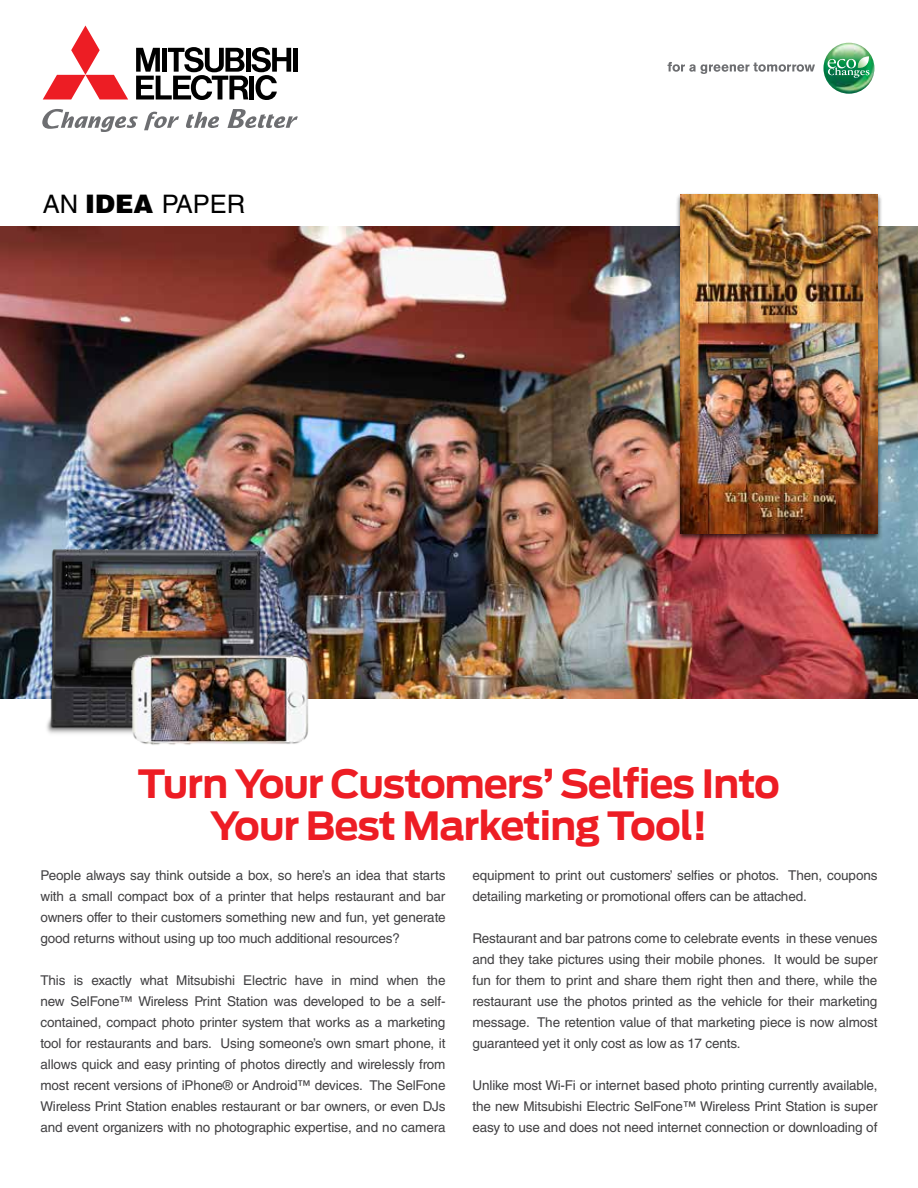
<style>
.page{position:relative;width:918px;height:1188px;background:#fff}
.page>*{position:absolute;margin:0;border:0;box-sizing:border-box;transform-origin:0 0}
.t1{font:700 39px/42px "Antenna";letter-spacing:-.025em;color:#ed1d24;text-align:center}
.t2{font:25.5px "Helvetica LT Std";color:#000}
.t3{font:19.5px "Helvetica LT Std";letter-spacing:.165em;color:#000}
.t4{font:13.5px/21px "Helvetica LT Std";letter-spacing:-.01em;color:#414042;text-align:justify}
.s1{font-weight:900}
</style>
<div class="page">
<svg style="left:144px;top:112px;width:35px;height:18px"></svg>
<svg style="left:227px;top:109px;width:71px;height:19px"></svg>
<svg style="left:42px;top:109px;width:96px;height:23px"></svg>
<svg style="left:186px;top:112px;width:33px;height:16px"></svg>
<svg style="left:43px;top:26px;width:85px;height:73px"></svg>
<div style="left:293px;top:48px;width:5px;height:24px;background:#000"></div>
<svg style="left:136px;top:47px;width:155px;height:53px"></svg>
<svg style="left:668px;top:62px;width:147px;height:12px"></svg>
<img style="left:823px;top:43px;width:51px;height:51px;border-radius:25px">
<svg style="left:828px;top:56px;width:41px;height:22px"></svg>
<img style="left:1px;top:227px;width:916px;height:472px">
<div style="left:675px;top:192px;width:208px;height:350px;background:#000;opacity:.75"></div>
<img style="left:680px;top:194px;width:198px;height:340px">
<img style="left:40px;top:547px;width:232px;height:187px">
<img style="left:129px;top:646px;width:182px;height:99px">
<h2 class="t2" style="left:43px;top:189px;width:204px">AN <span class="s1">IDEA</span> PAPER</h2>
<h1 class="t1" style="left:138px;top:763px;width:644px">Turn Your Customers’ Selfies Into<br>Your Best Marketing Tool!</h1>
<p class="t4" style="left:40px;top:865px;width:407px">People always say think outside a box, so here’s an idea that starts with a small compact box of a printer that helps restaurant and bar owners offer to their customers something new and fun, yet generate good returns without using up too much additional resources?</p>
<p class="t4" style="left:40px;top:970px;width:407px">This is exactly what Mitsubishi Electric have in mind when the new SelFone™ Wireless Print Station was developed to be a self&shy;contained, compact photo printer system that works as a marketing tool for restaurants and bars. Using someone’s own smart phone, it allows quick and easy printing of photos directly and wirelessly from most recent versions of iPhone® or Android™ devices. The SelFone Wireless Print Station enables restaurant or bar owners, or even DJs and event organizers with no photographic expertise, and no camera</p>
<p class="t4" style="left:472px;top:865px;width:407px">equipment to print out customers’ selfies or photos. Then, coupons detailing marketing or promotional offers can be attached.</p>
<p class="t4" style="left:472px;top:928px;width:407px">Restaurant and bar patrons come to celebrate events in these venues and they take pictures using their mobile phones. It would be super fun for them to print and share them right then and there, while the restaurant use the photos printed as the vehicle for their marketing message. The retention value of that marketing piece is now almost guaranteed yet it only cost as low as 17 cents.</p>
<p class="t4" style="left:472px;top:1075px;width:407px">Unlike most Wi-Fi or internet based photo printing currently available, the new Mitsubishi Electric SelFone™ Wireless Print Station is super easy to use and does not need internet connection or downloading of</p>
<h3 class="t3" style="left:640px;top:1127px;width:215px">PHOTO PRINTERS</h3>
</div>
